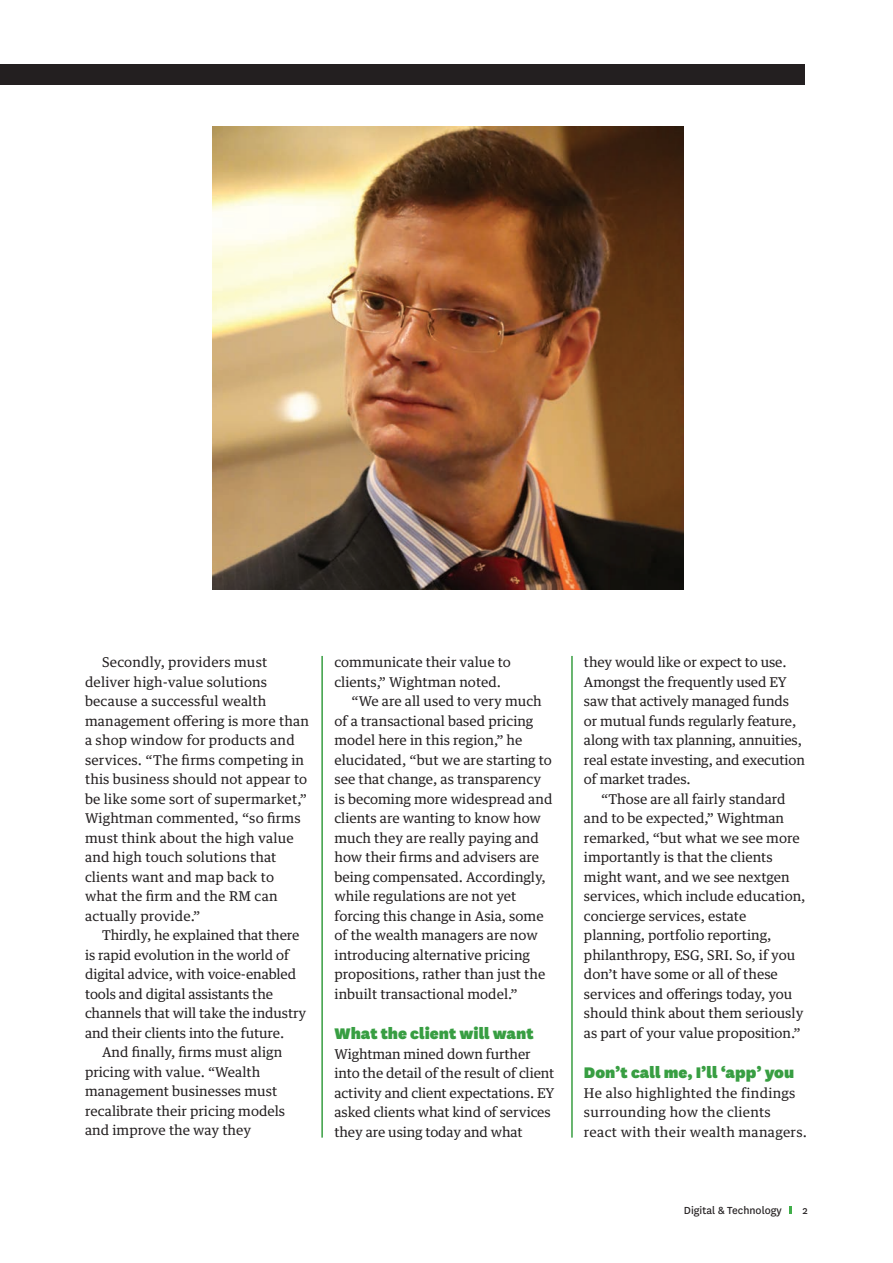
<style>
.page{position:relative;width:893px;height:1263px;background:#fff}
.page>*{position:absolute;margin:0;border:0;box-sizing:border-box;transform-origin:0 0}
.t1{font:900 18px "National";color:#389e42}
.t2{font:13.5px/19.5px "Guardian Text Egyp";color:#231f20}
.t3{font:13.5px/19.5px "Guardian Text Egyp";letter-spacing:.02em;color:#231f20}
.t4{font:12px "National";color:#231f20}
</style>
<div class="page">
<svg style="left:790px;top:1206px;width:2px;height:8px"></svg>
<div style="left:0;top:64px;width:805px;height:21px;background:#231f20"></div>
<hr style="left:321px;top:656px;width:2px;height:481px;background:#389e42">
<hr style="left:571px;top:656px;width:2px;height:481px;background:#389e42">
<img style="left:213px;top:126px;width:471px;height:463px">
<p class="t2" style="left:85px;top:651px;width:225px;text-indent:17px">Secondly, providers must deliver high-value solutions because a successful wealth management offering is more than a shop window for products and services. “The firms competing in this business should not appear to be like some sort of supermarket,”<br>Wightman commented, “so firms must think about the high value and high touch solutions that clients want and map back to what the firm and the RM can actually provide.”</p>
<p class="t2" style="left:102px;top:924px;width:199px">Thirdly, he explained that there</p>
<p class="t2" style="left:85px;top:944px;width:205px">is rapid evolution in the world of</p>
<p class="t2" style="left:85px;top:963px;width:213px">digital advice, with voice-enabled</p>
<p class="t2" style="left:85px;top:983px;width:190px">tools and digital assistants the</p>
<p class="t2" style="left:85px;top:1002px;width:223px">channels that will take the industry</p>
<p class="t2" style="left:85px;top:1022px;width:201px">and their clients into the future.</p>
<p class="t2" style="left:102px;top:1041px;width:182px">And finally, firms must align</p>
<p class="t2" style="left:85px;top:1061px;width:177px">pricing with value. “Wealth</p>
<p class="t2" style="left:85px;top:1080px;width:194px">management businesses must</p>
<p class="t2" style="left:85px;top:1100px;width:202px">recalibrate their pricing models</p>
<p class="t2" style="left:85px;top:1119px;width:168px">and improve the way they</p>
<p class="t2" style="left:334px;top:651px;width:178px">communicate their value to</p>
<p class="t2" style="left:334px;top:671px;width:168px">clients,” Wightman noted.</p>
<p class="t2" style="left:352px;top:690px;width:192px">“We are all used to very much</p>
<p class="t2" style="left:334px;top:710px;width:200px">of a transactional based pricing</p>
<p class="t2" style="left:334px;top:729px;width:189px">model here in this region,” he</p>
<p class="t2" style="left:334px;top:749px;width:219px">elucidated, “but we are starting to</p>
<p class="t2" style="left:334px;top:768px;width:208px">see that change, as transparency</p>
<p class="t2" style="left:334px;top:788px;width:220px">is becoming more widespread and</p>
<p class="t2" style="left:334px;top:807px;width:208px">clients are wanting to know how</p>
<p class="t2" style="left:334px;top:827px;width:206px">much they are really paying and</p>
<p class="t2" style="left:334px;top:846px;width:206px">how their firms and advisers are</p>
<p class="t2" style="left:334px;top:866px;width:213px">being compensated. Accordingly,</p>
<p class="t2" style="left:334px;top:885px;width:183px">while regulations are not yet</p>
<p class="t2" style="left:334px;top:905px;width:211px">forcing this change in Asia, some</p>
<p class="t2" style="left:334px;top:924px;width:205px">of the wealth managers are now</p>
<p class="t2" style="left:334px;top:944px;width:197px">introducing alternative pricing</p>
<p class="t2" style="left:334px;top:963px;width:212px">propositions, rather than just the</p>
<p class="t2" style="left:334px;top:983px;width:185px">inbuilt transactional model.”</p>
<h1 class="t1" style="left:334px;top:1021px;width:201px">What the client will want</h1>
<p class="t2" style="left:334px;top:1043px;width:222px">Wightman mined down further into the detail of the result of client activity and client expectations. EY asked clients what kind of services they are using today and what</p>
<p class="t2" style="left:584px;top:651px;width:222px">they would like or expect to use.<br>Amongst the frequently used EY saw that actively managed funds or mutual funds regularly feature, along with tax planning, annuities, real estate investing, and execution of market trades.</p>
<p class="t2" style="left:584px;top:788px;width:223px;text-indent:17px">“Those are all fairly standard and to be expected,” Wightman remarked, “but what we see more importantly is that the clients might want, and we see nextgen services, which include education, concierge services, estate planning, portfolio reporting, philanthropy, ESG, SRI. So, if you don’t have some or all of these services and offerings today, you should think about them seriously as part of your value proposition.”</p>
<h1 class="t1" style="left:584px;top:1060px;width:212px">Don’t call me, I’ll ‘app’ you</h1>
<p class="t3" style="left:584px;top:1082px;width:225px">He also highlighted the findings surrounding how the clients react with their wealth managers.</p>
<p class="t4" style="left:684px;top:1202px;width:99px">Digital &amp; Technology</p>
<p class="t4" style="left:803px;top:1202px;width:7px">2</p>
</div>
